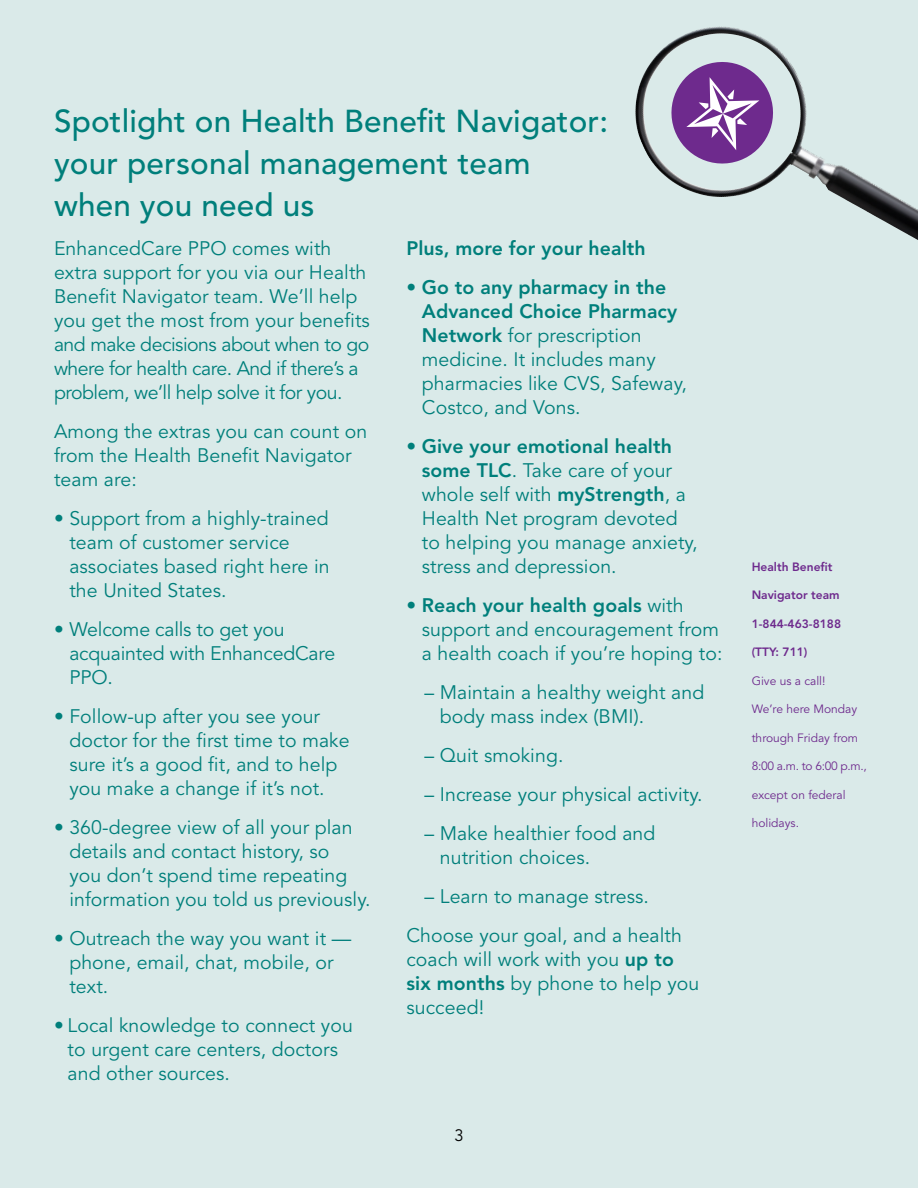
<style>
.page{position:relative;width:918px;height:1188px;background:#daeae9}
.page>*{position:absolute;margin:0;border:0;box-sizing:border-box;transform-origin:0 0}
.t1{font:500 31.5px/42px "Avenir LT Std";letter-spacing:.005em;color:#007f7b}
.t2{font:19.5px/24px "Avenir LT Std";letter-spacing:.005em;color:#007f7b}
.t3{font:800 19.5px "Avenir LT Std";letter-spacing:.005em;color:#007f7b}
.t4{font:16.5px "Avenir LT Std";color:#000}
.t5{font:12px "Avenir LT Std";color:#6e2a8d}
.t6{font:800 12px "Avenir LT Std";color:#6e2a8d}
.s1{font-weight:800}
</style>
<div class="page">
<svg style="left:702px;top:27px;width:18px;height:2px"></svg>
<svg style="left:665px;top:55px;width:115px;height:115px"></svg>
<h1 class="t1" style="left:54px;top:101px;width:556px">Spotlight on Health Benefit Navigator: your personal management team when you need us</h1>
<p class="t2" style="left:54px;top:237px;width:317px">EnhancedCare PPO comes with extra support for you via our Health Benefit Navigator team. We’ll help you get the most from your benefits and make decisions about when to go where for health care. And if there’s a problem, we’ll help solve it for you.</p>
<p class="t2" style="left:54px;top:420px;width:315px">Among the extras you can count on from the Health Benefit Navigator team are:</p>
<p class="t2" style="left:69px;top:507px;width:262px;text-indent:-15px">• Support from a highly-trained team of customer service associates based right here in the United States.</p>
<p class="t2" style="left:69px;top:618px;width:267px;text-indent:-15px">• Welcome calls to get you acquainted with EnhancedCare<br>PPO.</p>
<p class="t2" style="left:69px;top:705px;width:282px;text-indent:-15px">• Follow-up after you see your doctor for the first time to make sure it’s a good fit, and to help you make a change if it’s not.</p>
<p class="t2" style="left:69px;top:816px;width:303px;text-indent:-15px">• 360-degree view of all your plan details and contact history, so<br>you don’t spend time repeating information you told us previously.</p>
<p class="t2" style="left:69px;top:927px;width:283px;text-indent:-15px">• Outreach the way you want it — phone, email, chat, mobile, or text.</p>
<p class="t2" style="left:68px;top:1014px;width:287px;text-indent:-14px">• Local knowledge to connect you to urgent care centers, doctors and other sources.</p>
<p class="t3" style="left:406px;top:237px;width:241px">Plus, more for your health</p>
<p class="t2" style="left:422px;top:276px;width:266px;text-indent:-15px">• <span class="s1">Go to any pharmacy in the<br>Advanced Choice Pharmacy<br>Network</span> for prescription medicine. It includes many pharmacies like CVS, Safeway,<br>Costco, and Vons.</p>
<p class="t2" style="left:422px;top:435px;width:277px;text-indent:-15px">• <span class="s1">Give your emotional health some TLC</span>. Take care of your whole self with <span class="s1">myStrength</span>, a<br>Health Net program devoted to helping you manage anxiety, stress and depression.</p>
<p class="t2" style="left:422px;top:594px;width:302px;text-indent:-15px">• <span class="s1">Reach your health goals</span> with support and encouragement from a health coach if you’re hoping to:</p>
<p class="t2" style="left:440px;top:681px;width:266px;text-indent:-15px">– Maintain a healthy weight and body mass index (BMI).</p>
<p class="t2" style="left:424px;top:744px;width:140px">– Quit smoking.</p>
<p class="t2" style="left:424px;top:783px;width:280px">– Increase your physical activity.</p>
<p class="t2" style="left:440px;top:822px;width:217px;text-indent:-15px">– Make healthier food and nutrition choices.</p>
<p class="t2" style="left:406px;top:877px;width:277px;line-height:39px;text-indent:18px">– Learn to manage stress.<br>Choose your goal, and a health</p>
<p class="t2" style="left:406px;top:948px;width:294px">coach will work with you <span class="s1">up to six months</span> by phone to help you succeed!</p>
<p class="t4" style="left:454px;top:1126px;width:11px">3</p>
<p class="t6" style="left:752px;top:559px;width:82px">Health Benefit</p>
<p class="t6" style="left:752px;top:588px;width:89px">Navigator team</p>
<p class="t6" style="left:752px;top:616px;width:91px">1-844-463-8188</p>
<p class="t6" style="left:752px;top:645px;width:57px">(TTY: 711)</p>
<p class="t5" style="left:752px;top:674px;width:75px">Give us a call!</p>
<p class="t5" style="left:752px;top:702px;width:107px">We’re here Monday</p>
<p class="t5" style="left:752px;top:731px;width:108px">through Friday from</p>
<p class="t5" style="left:752px;top:759px;width:117px">8:00 a.m. to 6:00 p.m.,</p>
<p class="t5" style="left:752px;top:788px;width:96px">except on federal</p>
<p class="t5" style="left:752px;top:816px;width:49px">holidays.</p>
</div>
